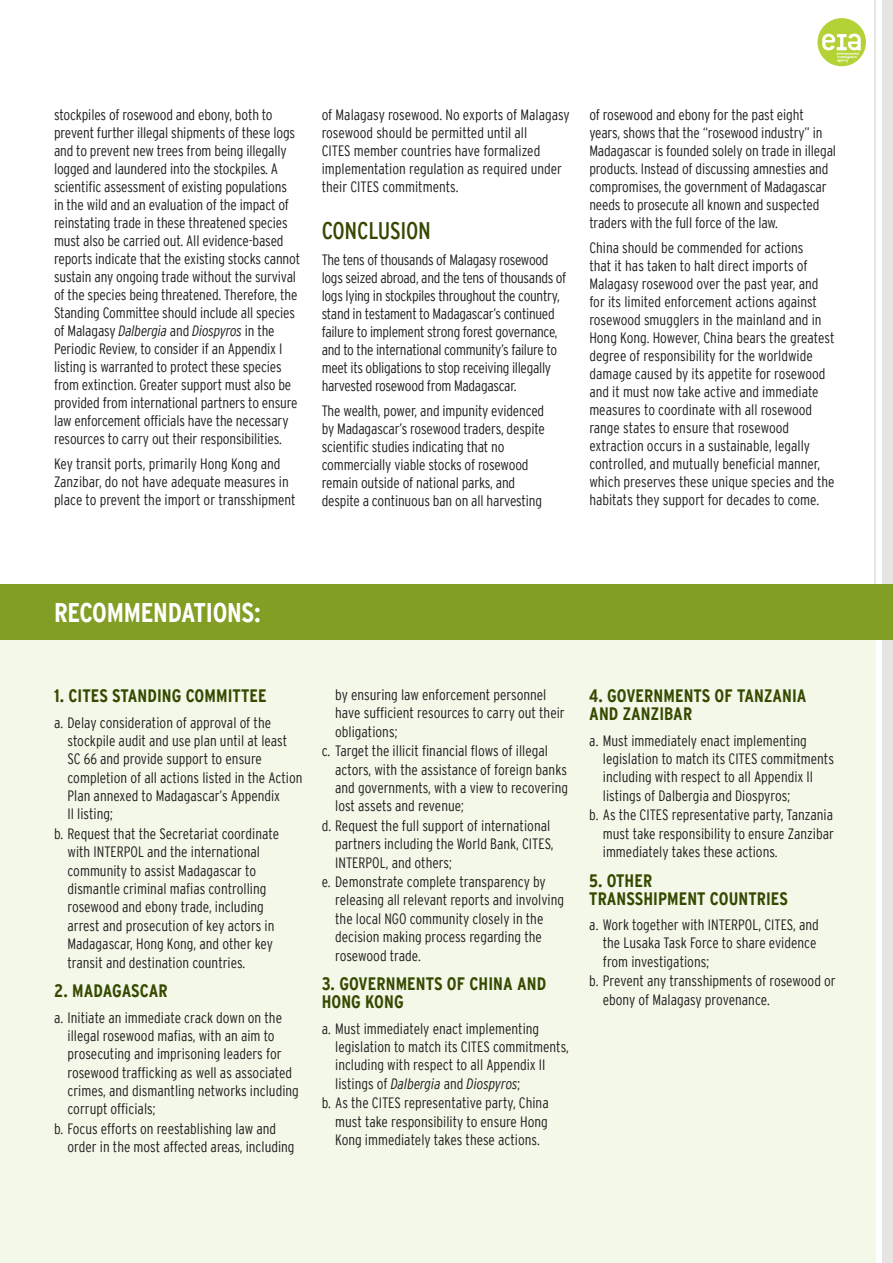
<style>
.page{position:relative;width:893px;height:1263px;background:#fff}
.page>*{position:absolute;margin:0;border:0;box-sizing:border-box;transform-origin:0 0}
.t1{font:700 condensed 27px "Interstate";letter-spacing:-.01em;color:#fff}
.t2{font:condensed 24px "Interstate";letter-spacing:-.01em;color:#354900}
.t3{font:700 condensed 18px/18px "Interstate";letter-spacing:.005em;color:#354900}
.t4{font:300 condensed 15px/18px "Interstate";letter-spacing:-.005em;color:#231f20}
.t5{font:italic 300 condensed 15px "Interstate";color:#231f20}
.s1{font-style:italic}
.s2{font-style:normal}
</style>
<div class="page">
<svg style="left:817px;top:18px;width:49px;height:48px"></svg>
<div style="left:882px;top:0;width:11px;height:1263px;background:#e6e5e4"></div>
<hr style="left:874px;top:0;width:1px;height:1263px;background:#e6e5e4">
<div style="left:0;top:585px;width:875px;height:678px;background:#f4f8e8"></div>
<div style="left:0;top:585px;width:893px;height:55px;background:#839e25"></div>
<p class="t4" style="left:54px;top:106px;width:248px">stockpiles of rosewood and ebony, both to prevent further illegal shipments of these logs and to prevent new trees from being illegally logged and laundered into the stockpiles. A scientific assessment of existing populations in the wild and an evaluation of the impact of reinstating trade in these threatened species must also be carried out. All evidence-based reports indicate that the existing stocks cannot sustain any ongoing trade without the survival of the species being threatened. Therefore, the Standing Committee should include all species of Malagasy <span class="s1">Dalbergia</span> and <span class="s1">Diospyros</span> in the Periodic Review, to consider if an Appendix I listing is warranted to protect these species from extinction. Greater support must also be provided from international partners to ensure law enforcement officials have the necessary resources to carry out their responsibilities.</p>
<p class="t4" style="left:54px;top:454px;width:243px">Key transit ports, primarily Hong Kong and<br>Zanzibar, do not have adequate measures in place to prevent the import or transshipment</p>
<p class="t4" style="left:322px;top:106px;width:250px">of Malagasy rosewood. No exports of Malagasy rosewood should be permitted until all<br>CITES member countries have formalized implementation regulation as required under their CITES commitments.</p>
<h2 class="t2" style="left:322px;top:217px;width:111px">CONCLUSION</h2>
<p class="t4" style="left:322px;top:250px;width:246px">The tens of thousands of Malagasy rosewood logs seized abroad, and the tens of thousands of logs lying in stockpiles throughout the country, stand in testament to Madagascar’s continued failure to implement strong forest governance, and to the international community’s failure to meet its obligations to stop receiving illegally harvested rosewood from Madagascar.</p>
<p class="t4" style="left:322px;top:401px;width:225px">The wealth, power, and impunity evidenced by Madagascar’s rosewood traders, despite scientific studies indicating that no commercially viable stocks of rosewood remain outside of national parks, and despite a continuous ban on all harvesting</p>
<p class="t4" style="left:589px;top:106px;width:248px">of rosewood and ebony for the past eight years, shows that the “rosewood industry” in Madagascar is founded solely on trade in illegal products. Instead of discussing amnesties and compromises, the government of Madagascar needs to prosecute all known and suspected traders with the full force of the law.</p>
<p class="t4" style="left:589px;top:238px;width:247px">China should be commended for actions<br>that it has taken to halt direct imports of Malagasy rosewood over the past year, and for its limited enforcement actions against rosewood smugglers in the mainland and in Hong Kong. However, China bears the greatest degree of responsibility for the worldwide damage caused by its appetite for rosewood and it must now take active and immediate measures to coordinate with all rosewood range states to ensure that rosewood extraction occurs in a sustainable, legally controlled, and mutually beneficial manner, which preserves these unique species and the habitats they support for decades to come.</p>
<h1 class="t1" style="left:54px;top:597px;width:42px">RECOMM</h1>
<h1 class="t1" style="left:141px;top:597px;width:121px">ENDATIONS:</h1>
<p class="t3" style="left:54px;top:687px;width:152px">1. CITES STANDING COMM</p>
<p class="t3" style="left:228px;top:687px;width:41px">ITTEE</p>
<p class="t4" style="left:54px;top:713px;width:219px">a. Delay consideration of approval of the</p>
<p class="t4" style="left:68px;top:731px;width:221px">stockpile audit and use plan until at least</p>
<p class="t4" style="left:68px;top:750px;width:196px">SC 66 and provide support to ensure</p>
<p class="t4" style="left:68px;top:768px;width:237px">completion of all actions listed in the Action</p>
<p class="t4" style="left:68px;top:787px;width:214px">Plan annexed to Madagascar’s Appendix</p>
<p class="t4" style="left:68px;top:805px;width:47px">II listing;</p>
<p class="t4" style="left:54px;top:824px;width:227px">b. Request that the Secretariat coordinate</p>
<p class="t4" style="left:68px;top:843px;width:194px">with INTERPOL and the international</p>
<p class="t4" style="left:68px;top:861px;width:190px">community to assist Madagascar to</p>
<p class="t4" style="left:68px;top:880px;width:200px">dismantle criminal mafias controlling</p>
<p class="t4" style="left:68px;top:898px;width:198px">rosewood and ebony trade, including</p>
<p class="t4" style="left:68px;top:916px;width:208px">arrest and prosecution of key actors in</p>
<p class="t4" style="left:68px;top:935px;width:207px">Madagascar, Hong Kong, and other key</p>
<p class="t4" style="left:68px;top:953px;width:179px">transit and destination countries.</p>
<p class="t3" style="left:54px;top:982px;width:115px">2. MADAGASCAR</p>
<p class="t4" style="left:54px;top:1008px;width:230px">a. Initiate an immediate crack down on the</p>
<p class="t4" style="left:68px;top:1026px;width:209px">illegal rosewood mafias, with an aim to</p>
<p class="t4" style="left:68px;top:1045px;width:216px">prosecuting and imprisoning leaders for</p>
<p class="t4" style="left:68px;top:1063px;width:226px">rosewood trafficking as well as associated</p>
<p class="t4" style="left:68px;top:1082px;width:233px">crimes, and dismantling networks including</p>
<p class="t4" style="left:68px;top:1100px;width:90px">corrupt officials;</p>
<p class="t4" style="left:54px;top:1119px;width:224px">b. Focus efforts on reestablishing law and</p>
<p class="t4" style="left:68px;top:1138px;width:229px">order in the most affected areas, including</p>
<p class="t4" style="left:335px;top:686px;width:213px">by ensuring law enforcement personnel</p>
<p class="t4" style="left:335px;top:704px;width:231px">have sufficient resources to carry out their</p>
<p class="t4" style="left:335px;top:722px;width:64px">obligations;</p>
<p class="t4" style="left:322px;top:742px;width:228px">c. Target the illicit financial flows of illegal</p>
<p class="t4" style="left:335px;top:760px;width:233px">actors, with the assistance of foreign banks</p>
<p class="t4" style="left:335px;top:778px;width:235px">and governments, with a view to recovering</p>
<p class="t4" style="left:335px;top:797px;width:130px">lost assets and revenue;</p>
<p class="t4" style="left:322px;top:816px;width:230px">d. Request the full support of international</p>
<p class="t4" style="left:335px;top:835px;width:220px">partners including the World Bank, CITES,</p>
<p class="t4" style="left:335px;top:853px;width:118px">INTERPOL, and others;</p>
<p class="t4" style="left:322px;top:873px;width:226px">e. Demonstrate complete transparency by</p>
<p class="t4" style="left:335px;top:891px;width:230px">releasing all relevant reports and involving</p>
<p class="t4" style="left:335px;top:909px;width:210px">the local NGO community closely in the</p>
<p class="t4" style="left:335px;top:928px;width:208px">decision making process regarding the</p>
<p class="t4" style="left:335px;top:946px;width:87px">rosewood trade.</p>
<p class="t3" style="left:322px;top:975px;width:226px">3. GOVERNMENTS OF CHINA AND<br>HONG KONG</p>
<p class="t4" style="left:322px;top:1019px;width:219px">a. Must immediately enact implementing</p>
<p class="t4" style="left:335px;top:1037px;width:235px">legislation to match its CITES commitments,</p>
<p class="t4" style="left:335px;top:1056px;width:212px">including with respect to all Appendix II</p>
<p class="t5" style="left:335px;top:1075px;width:187px"><span class="s2">listings of</span> Dalbergia <span class="s2">and</span> Diospyros<span class="s2">;</span></p>
<p class="t4" style="left:322px;top:1094px;width:229px">b. As the CITES representative party, China</p>
<p class="t4" style="left:335px;top:1112px;width:214px">must take responsibility to ensure Hong</p>
<p class="t4" style="left:335px;top:1130px;width:206px">Kong immediately takes these actions.</p>
<p class="t3" style="left:589px;top:687px;width:219px">4. GOVERNMENTS OF TANZANIA<br>AND ZANZIBAR</p>
<p class="t4" style="left:589px;top:731px;width:219px">a. Must immediately enact implementing</p>
<p class="t4" style="left:603px;top:749px;width:233px">legislation to match its CITES commitments</p>
<p class="t4" style="left:603px;top:768px;width:212px">including with respect to all Appendix II</p>
<p class="t4" style="left:603px;top:786px;width:189px">listings of Dalbergia and Diospyros;</p>
<p class="t4" style="left:589px;top:806px;width:245px">b. As the CITES representative party, Tanzania</p>
<p class="t4" style="left:603px;top:824px;width:233px">must take responsibility to ensure Zanzibar</p>
<p class="t4" style="left:603px;top:842px;width:176px">immediately takes these actions.</p>
<p class="t3" style="left:589px;top:871px;width:200px">5. OTHER<br>TRANSSHIPMENT COUNTRIES</p>
<p class="t4" style="left:589px;top:915px;width:231px">a. Work together with INTERPOL, CITES, and</p>
<p class="t4" style="left:603px;top:934px;width:215px">the Lusaka Task Force to share evidence</p>
<p class="t4" style="left:603px;top:952px;width:108px">from investigations;</p>
<p class="t4" style="left:589px;top:972px;width:248px">b. Prevent any transshipments of rosewood or</p>
<p class="t4" style="left:603px;top:990px;width:168px">ebony of Malagasy provenance.</p>
</div>
